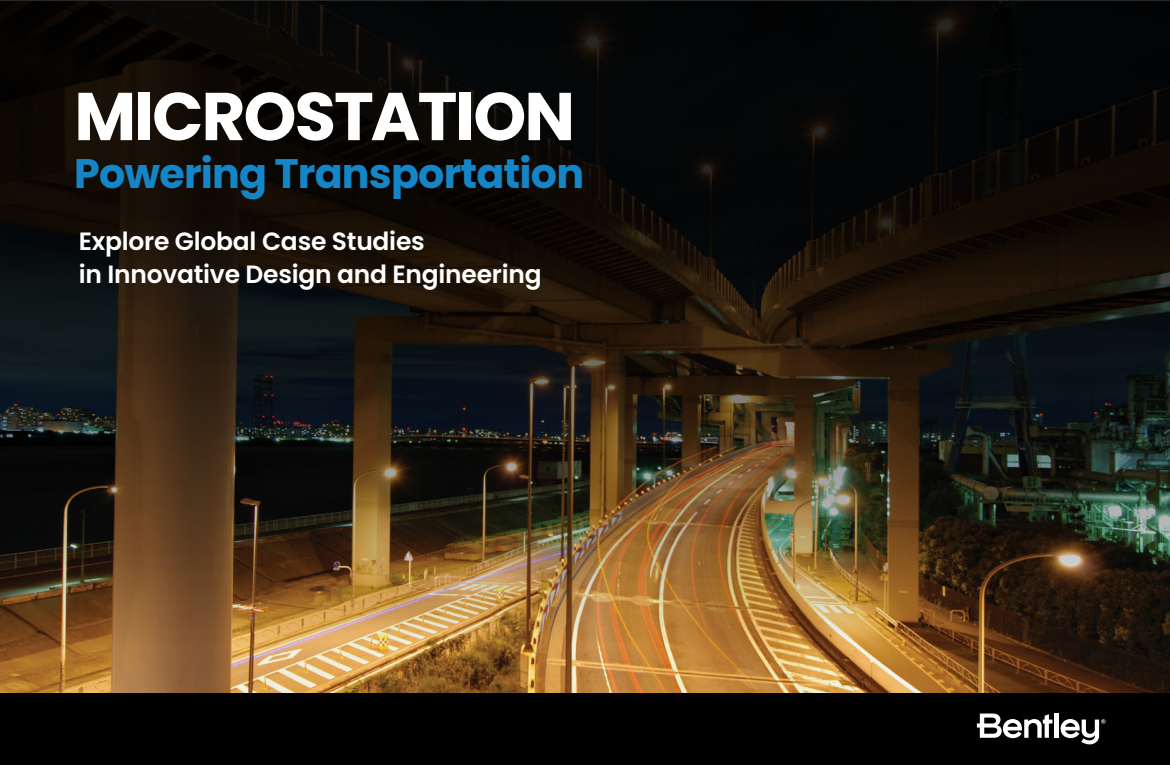
<style>
.page{position:relative;width:1170px;height:765px;background:#fff}
.page>*{position:absolute;margin:0;border:0;box-sizing:border-box;transform-origin:0 0}
.t1{font:700 67.5px "Poppins";letter-spacing:-.03em;color:#fff}
.t2{font:700 41.25px "Poppins";letter-spacing:-.02em;color:#1486c8}
.t3{font:600 25px/32.5px "Poppins";letter-spacing:-.01em;color:#fff}
</style>
<div class="page">
<img style="left:0;top:652px;width:1170px;height:42px">
<img style="left:0;top:0;width:1170px;height:652px">
<div style="left:0;top:694px;width:1170px;height:71px;background:#000"></div>
<svg style="left:977px;top:714px;width:75px;height:24px"></svg>
<div style="left:1054px;top:714px;width:5px;height:24px;background:#fff"></div>
<svg style="left:1061px;top:719px;width:44px;height:25px"></svg>
<h1 class="t1" style="left:74px;top:77px;width:502px">MICROSTATION</h1>
<h2 class="t2" style="left:74px;top:149px;width:511px">Powering Transportation</h2>
<p class="t3" style="left:79px;top:225px;width:464px">Explore Global Case Studies<br>in Innovative Design and Engineering</p>
</div>
